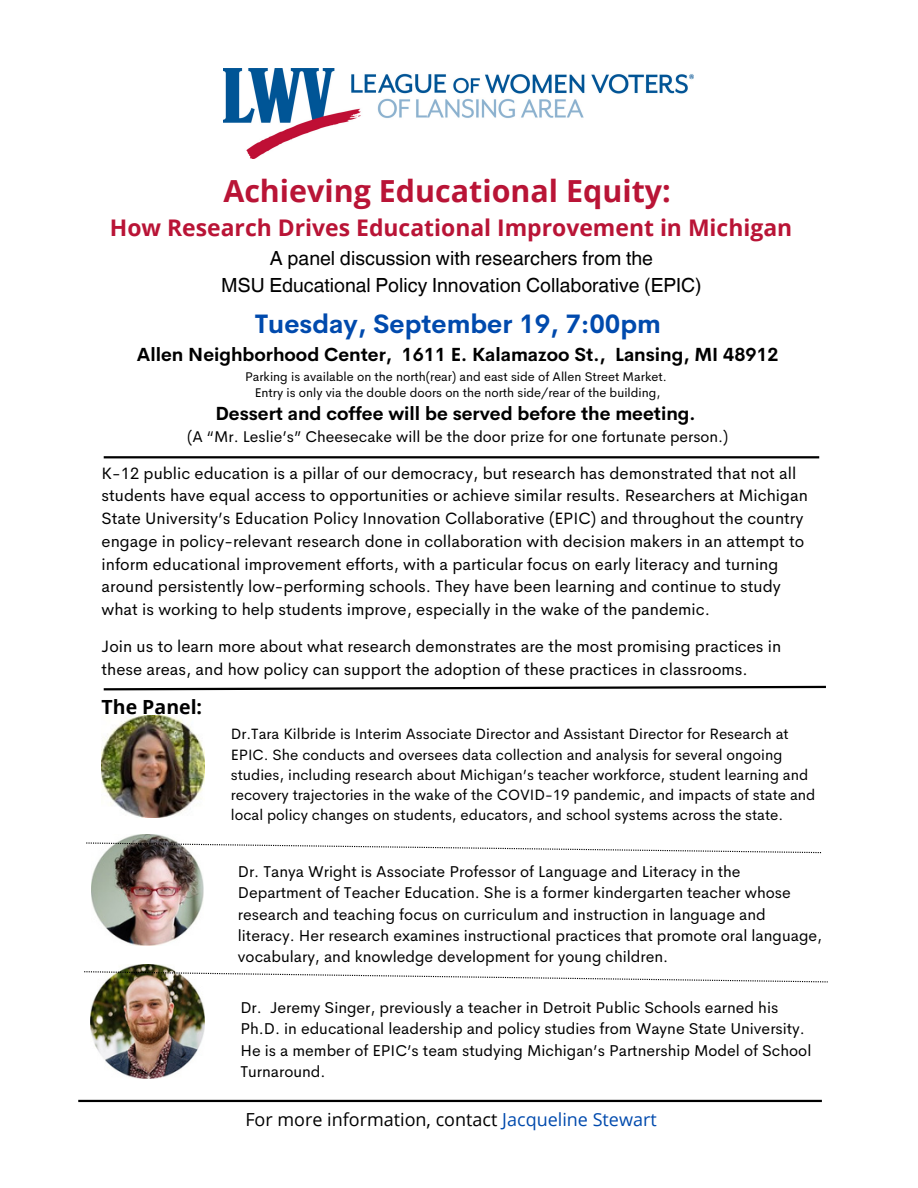
<style>
.page{position:relative;width:918px;height:1188px;background:#fff}
.page>*{position:absolute;margin:0;border:0;box-sizing:border-box;transform-origin:0 0}
.t1{font:700 30.45px "Open Sans";color:#b91436}
.t2{font:700 26.1px "Cerebri Sans";color:#004aad}
.t3{font:700 22.95px "Open Sans";color:#b91436}
.t4{font:19.5px "Helvetica World";color:#000}
.t5{font:700 19.5px "Open Sans";color:#000}
.t6{font:700 18.6px "Cerebri Sans";color:#000}
.t7{font:18px "Open Sans";color:#000}
.t8{font:16.5px/22.8px "Cerebri Sans";color:#000}
.t9{font:15.75px/21.3px "Cerebri Sans";color:#000}
.t10{font:15.6px "Cerebri Sans";color:#000}
.t11{font:15px/20.2px "Cerebri Sans";color:#000}
.t12{font:12.6px "Cerebri Sans";color:#000}
.s1{color:#004aad}
</style>
<div class="page">
<img style="left:224px;top:68px;width:470px;height:90px">
<hr style="left:78px;top:1100px;width:744px;height:2px;background:#000">
<svg style="left:103px;top:685px;width:723px;height:6px"></svg>
<img style="left:102px;top:715px;width:102px;height:103px">
<img style="left:92px;top:835px;width:111px;height:111px">
<img style="left:90px;top:964px;width:115px;height:115px">
<svg style="left:86px;top:842px;width:735px;height:11px"></svg>
<svg style="left:84px;top:971px;width:744px;height:11px"></svg>
<hr style="left:104px;top:456px;width:715px;height:2px;background:#000">
<p class="t1" style="left:223px;top:170px;width:449px">Achieving Educational Equity:</p>
<p class="t3" style="left:110px;top:211px;width:684px">How Research Drives Educational Improvement in Michigan</p>
<p class="t4" style="left:270px;top:247px;width:385px">A panel discussion with researchers from the</p>
<p class="t4" style="left:221px;top:274px;width:482px">MSU Educational Policy Innovation Collaborative (EPIC)</p>
<p class="t2" style="left:255px;top:307px;width:408px">Tuesday, September 19, 7:00pm</p>
<p class="t6" style="left:137px;top:342px;width:643px">Allen Neighborhood Center, 1611 E. Kalamazoo St., Lansing, MI 48912</p>
<p class="t12" style="left:245px;top:368px;width:423px">Parking is available on the north(rear) and east side of Allen Street Market.</p>
<p class="t12" style="left:255px;top:385px;width:407px">Entry is only via the double doors on the north side/rear of the building,</p>
<p class="t6" style="left:215px;top:401px;width:482px">Dessert and coffee will be served before the meeting.</p>
<p class="t10" style="left:187px;top:426px;width:543px">(A “Mr. Leslie’s” Cheesecake will be the door prize for one fortunate person.)</p>
<p class="t8" style="left:102px;top:461px;width:708px">K-12 public education is a pillar of our democracy, but research has demonstrated that not all students have equal access to opportunities or achieve similar results. Researchers at Michigan State University’s Education Policy Innovation Collaborative (EPIC) and throughout the country engage in policy-relevant research done in collaboration with decision makers in an attempt to inform educational improvement efforts, with a particular focus on early literacy and turning around persistently low-performing schools. They have been learning and continue to study what is working to help students improve, especially in the wake of the pandemic.</p>
<p class="t8" style="left:102px;top:635px;width:681px">Join us to learn more about what research demonstrates are the most promising practices in these areas, and how policy can support the adoption of these practices in classrooms.</p>
<p class="t5" style="left:102px;top:694px;width:102px">The Panel:</p>
<p class="t11" style="left:231px;top:724px;width:586px">Dr.Tara Kilbride is Interim Associate Director and Assistant Director for Research at EPIC. She conducts and oversees data collection and analysis for several ongoing studies, including research about Michigan’s teacher workforce, student learning and recovery trajectories in the wake of the COVID-19 pandemic, and impacts of state and local policy changes on students, educators, and school systems across the state.</p>
<p class="t9" style="left:238px;top:861px;width:586px">Dr. Tanya Wright is Associate Professor of Language and Literacy in the Department of Teacher Education. She is a former kindergarten teacher whose research and teaching focus on curriculum and instruction in language and literacy. Her research examines instructional practices that promote oral language, vocabulary, and knowledge development for young children.</p>
<p class="t9" style="left:240px;top:997px;width:573px">Dr. Jeremy Singer, previously a teacher in Detroit Public Schools earned his Ph.D. in educational leadership and policy studies from Wayne State University.<br>He is a member of EPIC’s team studying Michigan’s Partnership Model of School Turnaround.</p>
<p class="t7" style="left:245px;top:1107px;width:413px">For more information, contact <span class="s1">Jacqueline Stewart</span></p>
</div>
